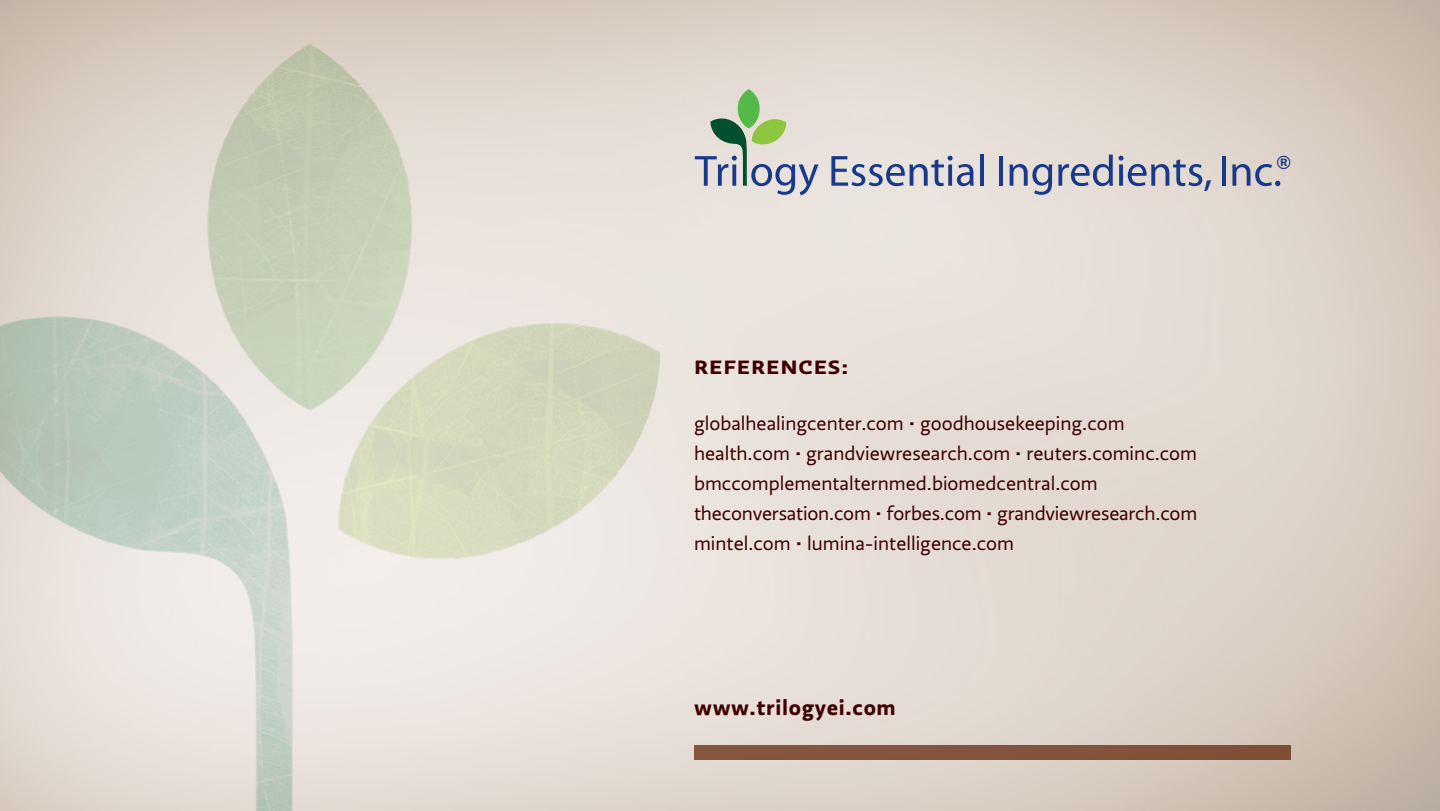
<style>
.page{position:relative;width:1440px;height:811px;background:#fff}
.page>*{position:absolute;margin:0;border:0;box-sizing:border-box;transform-origin:0 0}
.t1{font:700 22px "Ratio";letter-spacing:.03em;color:#3e0000}
.t2{font:20px/30px "Ratio";color:#3e0000}
.t3{font:700 20px "Ratio";letter-spacing:.04em;color:#3e0000;scale:1.12 1}
.t4{font:500 18.4px "Bank Gothic";color:#19398a}
</style>
<div class="page">
<img style="left:0;top:0;width:1440px;height:811px">
<img style="left:0;top:40px;width:665px;height:771px">
<div style="left:694px;top:745px;width:596px;height:15px;background:#84543e"></div>
<svg style="left:831px;top:156px;width:143px;height:30px;background:#a9aec3"></svg>
<hr style="left:980px;top:155px;width:3px;height:31px;background:#19398a">
<hr style="left:999px;top:156px;width:4px;height:30px;background:#19398a">
<svg style="left:1009px;top:164px;width:43px;height:31px"></svg>
<svg style="left:1058px;top:155px;width:55px;height:31px;background:#a2a7bc"></svg>
<svg style="left:1119px;top:156px;width:92px;height:35px;background:#b1b2c0"></svg>
<hr style="left:1222px;top:156px;width:4px;height:30px;background:#19398a">
<svg style="left:1232px;top:164px;width:48px;height:22px"></svg>
<svg style="left:695px;top:89px;width:124px;height:106px;background:#bdc6ba"></svg>
<p class="t3" style="left:694px;top:355px;width:139px">REFERENCES:</p>
<p class="t2" style="left:694px;top:409px;width:505px">globalhealingcenter.com • goodhousekeeping.com health.com • grandviewresearch.com • reuters.cominc.com bmccomplementalternmed.biomedcentral.com theconversation.com • forbes.com • grandviewresearch.com mintel.com • lumina-intelligence.com</p>
<p class="t1" style="left:694px;top:693px;width:203px">www.trilogyei.com</p>
<p class="t4" style="left:1276px;top:150px;width:17px">®</p>
</div>
